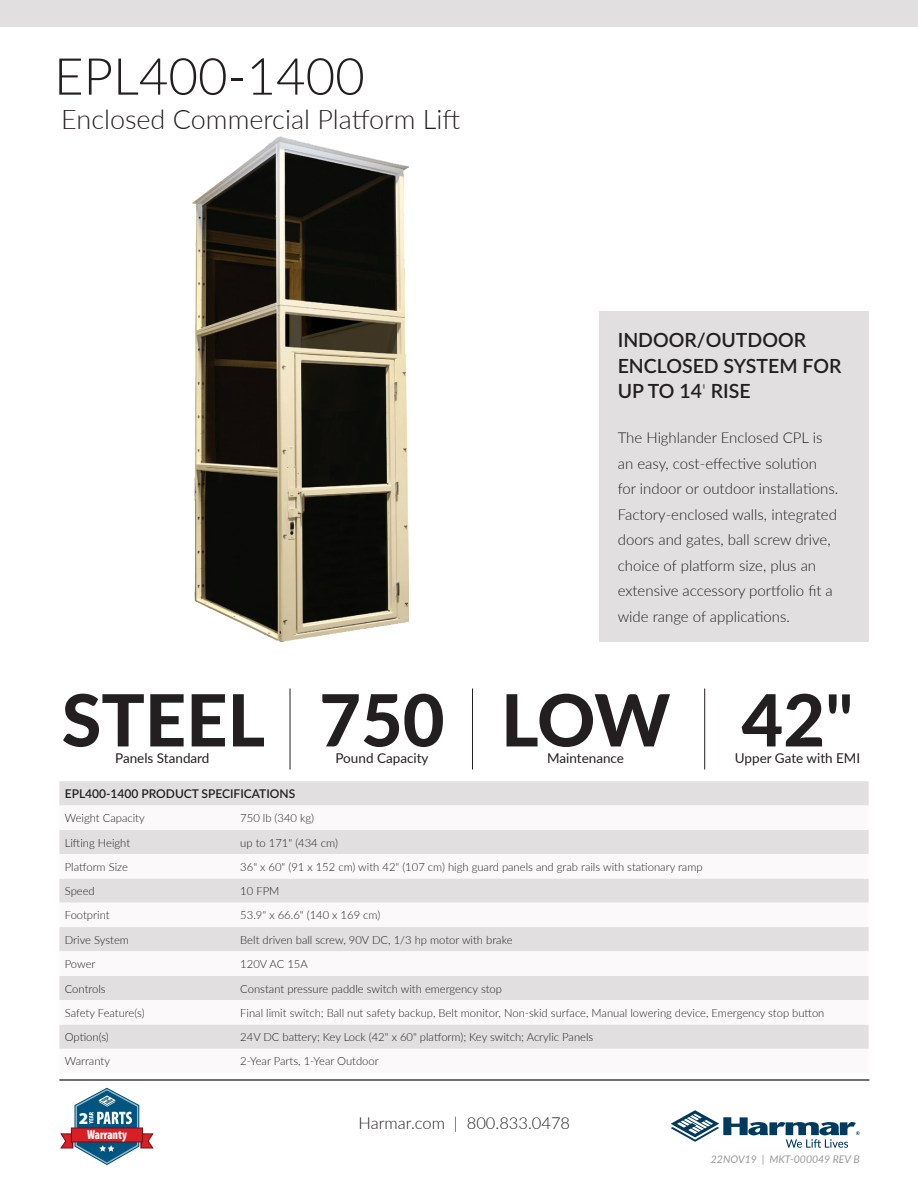
<style>
.page{position:relative;width:918px;height:1188px;background:#fff}
.page>*{position:absolute;margin:0;border:0;box-sizing:border-box;transform-origin:0 0}
.t1{font:800 72px "Lato";color:#231f20}
.t2{font:300 51px "Lato";color:#231f20}
.t3{font:300 27px "Lato";color:#231f20}
.t4{font:600 19.5px/25.5px "Lato";color:#231f20}
.t5{font:900 16.65px "Myriad Pro";color:#fff}
.t6{font:300 16.5px "Lato";color:#231f20}
.t7{font:300 15px/25.5px "Lato";color:#231f20}
.t8{font:13.5px "Lato";color:#231f20}
.t9{font:900 condensed 13.05px "Myriad Pro";color:#fff;scale:.89 1}
.t10{font:600 12px "Lato";color:#231f20}
.t11{font:300 11.25px "Lato";color:#231f20}
.t12{font:italic 10.5px "Lato";color:#99989b}
.s1{font-weight:300}
.s2{font-weight:700}
</style>
<div class="page">
<hr style="left:59px;top:1079px;width:810px;height:2px;background:#414142">
<div style="left:0;top:0;width:918px;height:27px;background:#e1dfe0"></div>
<svg style="left:61px;top:1088px;width:92px;height:77px"></svg>
<svg style="left:671px;top:1110px;width:189px;height:38px"></svg>
<div style="left:599px;top:311px;width:270px;height:331px;background:#e1dfe0"></div>
<hr style="left:290px;top:688px;width:1px;height:82px;background:#231f20">
<hr style="left:472px;top:688px;width:1px;height:82px;background:#231f20">
<hr style="left:704px;top:688px;width:1px;height:82px;background:#231f20">
<div style="left:59px;top:781px;width:810px;height:25px;background:#e1dfe0"></div>
<svg style="left:59px;top:830px;width:810px;height:219px;fill:#e1dfe0"></svg>
<img style="left:192px;top:136px;width:217px;height:506px">
<p class="t2" style="left:54px;top:41px;width:312px">EPL400-1400</p>
<p class="t3" style="left:61px;top:101px;width:400px">Enclosed Commercial Platform Lift</p>
<p class="t1" style="left:62px;top:667px;width:205px">STEEL</p>
<p class="t8" style="left:115px;top:748px;width:96px">Panels Standard</p>
<p class="t1" style="left:319px;top:667px;width:127px">750</p>
<p class="t8" style="left:336px;top:748px;width:94px">Pound Capacity</p>
<p class="t4" style="left:618px;top:327px;width:225px">INDOOR/OUTDOOR<br>ENCLOSED SYSTEM FOR<br>UP TO 14<span class="s1">'</span> RISE</p>
<p class="t7" style="left:618px;top:425px;width:222px">The Highlander Enclosed CPL is an easy, cost-effective solution for indoor or outdoor installations.<br>Factory-enclosed walls, integrated doors and gates, ball screw drive, choice of platform size, plus an extensive accessory portfolio fit a wide range of applications.</p>
<p class="t1" style="left:501px;top:667px;width:171px">LOW</p>
<p class="t8" style="left:547px;top:748px;width:78px">Maintenance</p>
<p class="t1" style="left:742px;top:667px;width:113px">42<span class="s2">"</span></p>
<p class="t8" style="left:735px;top:748px;width:127px">Upper Gate with EMI</p>
<p class="t10" style="left:65px;top:785px;width:232px">EPL400-1400 PRODUCT SPECIFICATIONS</p>
<p class="t11" style="left:65px;top:810px;width:81px">Weight Capacity</p>
<p class="t11" style="left:240px;top:810px;width:75px">750 lb (340 kg)</p>
<p class="t11" style="left:65px;top:835px;width:67px">Lifting Height</p>
<p class="t11" style="left:240px;top:835px;width:99px">up to 171" (434 cm)</p>
<p class="t11" style="left:65px;top:859px;width:65px">Platform Size</p>
<p class="t11" style="left:240px;top:859px;width:464px">36" x 60" (91 x 152 cm) with 42" (107 cm) high guard panels and grab rails with stationary ramp</p>
<p class="t11" style="left:65px;top:883px;width:31px">Speed</p>
<p class="t11" style="left:240px;top:883px;width:41px">10 FPM</p>
<p class="t11" style="left:65px;top:908px;width:46px">Footprint</p>
<p class="t11" style="left:240px;top:908px;width:142px">53.9" x 66.6" (140 x 169 cm)</p>
<p class="t11" style="left:65px;top:932px;width:66px">Drive System</p>
<p class="t11" style="left:240px;top:932px;width:274px">Belt driven ball screw, 90V DC, 1/3 hp motor with brake</p>
<p class="t11" style="left:65px;top:956px;width:32px">Power</p>
<p class="t11" style="left:240px;top:956px;width:69px">120V AC 15A</p>
<p class="t11" style="left:65px;top:981px;width:42px">Controls</p>
<p class="t11" style="left:240px;top:981px;width:263px">Constant pressure paddle switch with emergency stop</p>
<p class="t11" style="left:65px;top:1005px;width:81px">Safety Feature(s)</p>
<p class="t11" style="left:240px;top:1005px;width:586px">Final limit switch; Ball nut safety backup, Belt monitor, Non-skid surface, Manual lowering device, Emergency stop button</p>
<p class="t11" style="left:65px;top:1029px;width:46px">Option(s)</p>
<p class="t11" style="left:240px;top:1029px;width:355px">24V DC battery; Key Lock (42" x 60" platform); Key switch; Acrylic Panels</p>
<p class="t11" style="left:65px;top:1054px;width:47px">Warranty</p>
<p class="t11" style="left:240px;top:1054px;width:140px">2-Year Parts, 1-Year Outdoor</p>
<h3 class="t5" style="left:79px;top:1107px;width:11px">2</h3>
<p class="t9" style="left:87px;top:1127px;width:46px">Warranty</p>
<h3 class="t6" style="left:359px;top:1111px;width:213px">Harmar.com | 800.833.0478</h3>
<p class="t12" style="left:711px;top:1152px;width:150px">22NOV19 | MKT-000049 REV B</p>
</div>
